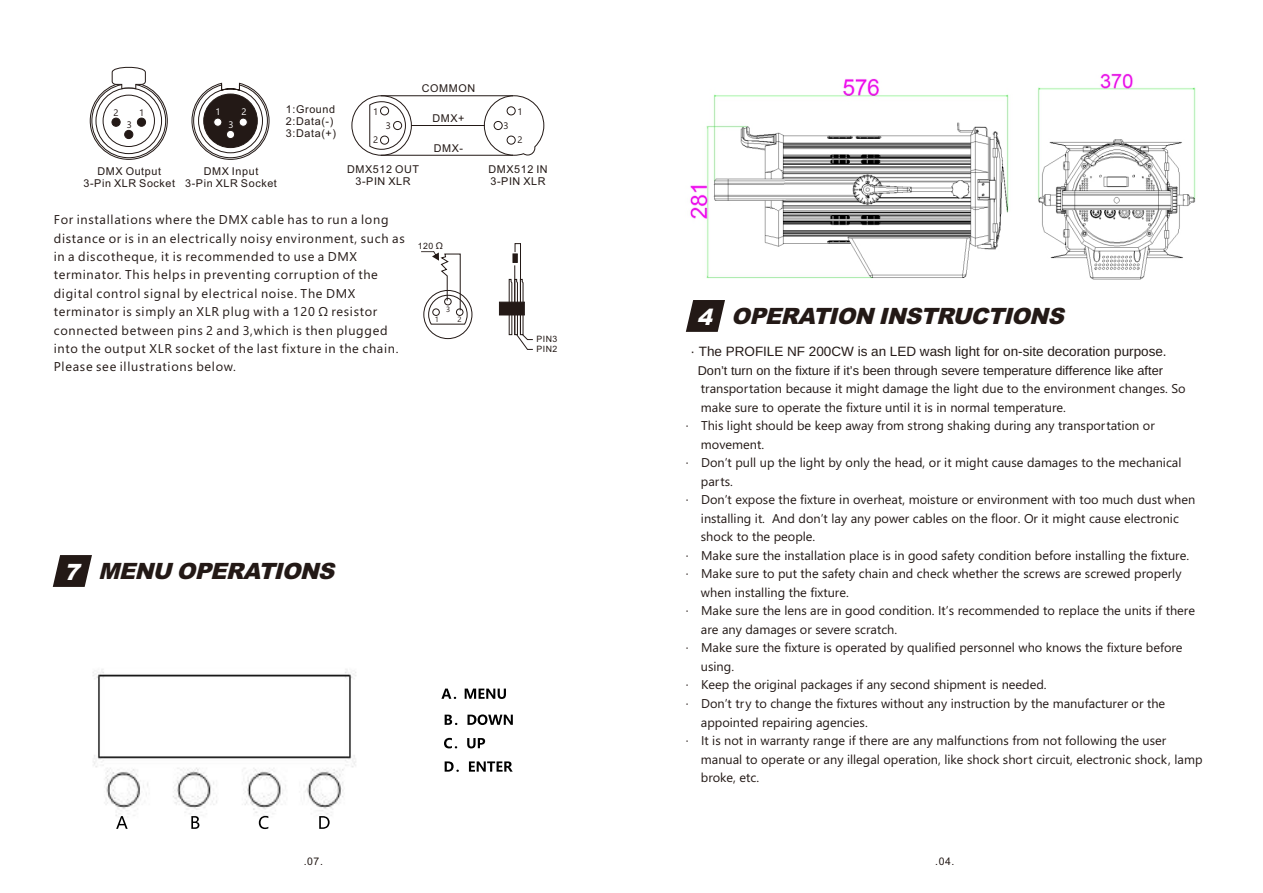
<style>
.page{position:relative;width:1263px;height:893px;background:#fff}
.page>*{position:absolute;margin:0;border:0;box-sizing:border-box;transform-origin:0 0}
.t1{font:italic 900 22.5px "Arial";letter-spacing:-.045em;color:#231916}
.t2{font:13.5px "Arimo";color:#231916}
.t3{font:12.75px "Segoe UI";color:#231916}
.t4{font:12.75px/18.5px "Segoe UI";letter-spacing:.055em;color:#231916}
.t5{font:12.75px "Arimo";color:#231916}
.t6{font:10.8px/12px "Arial";letter-spacing:.055em;color:#231916;text-align:center}
.t7{font:10.5px "Arial";color:#231916}
.t8{font:9.45px "Segoe UI";color:#231916}
.t9{font:9.45px "Segoe UI";color:#fff}
.t10{font:8.7px/10.2px "Arial";letter-spacing:.055em;color:#231916}
.t11{font:7.65px "Segoe UI";color:#231916}
.s1{font-family:"Microsoft Ya Hei"}
.s2{color:#fff}
</style>
<div class="page">
<img style="left:1038px;top:74px;width:158px;height:206px">
<img style="left:690px;top:79px;width:319px;height:200px">
<svg style="left:686px;top:300px;width:39px;height:32px"></svg>
<svg style="left:53px;top:555px;width:39px;height:32px"></svg>
<svg style="left:441px;top:689px;width:15px;height:10px"></svg>
<svg style="left:465px;top:689px;width:41px;height:10px"></svg>
<svg style="left:445px;top:715px;width:12px;height:10px"></svg>
<svg style="left:467px;top:714px;width:46px;height:11px"></svg>
<svg style="left:444px;top:738px;width:13px;height:10px"></svg>
<svg style="left:467px;top:738px;width:18px;height:10px"></svg>
<svg style="left:445px;top:761px;width:14px;height:11px"></svg>
<svg style="left:469px;top:761px;width:44px;height:11px"></svg>
<img style="left:93px;top:669px;width:263px;height:155px">
<svg style="left:116px;top:816px;width:12px;height:13px"></svg>
<svg style="left:191px;top:816px;width:8px;height:13px"></svg>
<svg style="left:259px;top:816px;width:9px;height:13px"></svg>
<svg style="left:319px;top:816px;width:11px;height:13px"></svg>
<svg style="left:191px;top:82px;width:79px;height:78px"></svg>
<div style="left:198px;top:88px;width:65px;height:65px;border:1px solid #231916;border-radius:50%"></div>
<div style="left:203px;top:94px;width:55px;height:54px;background:#231916;border:1px solid #231916;border-radius:50%"></div>
<div style="left:213px;top:118px;width:9px;height:9px;background:#fff;border:1px solid #231916;border-radius:50%"></div>
<div style="left:239px;top:118px;width:9px;height:9px;background:#fff;border:1px solid #231916;border-radius:50%"></div>
<div style="left:226px;top:130px;width:9px;height:9px;background:#fff;border:1px solid #231916;border-radius:50%"></div>
<svg style="left:89px;top:66px;width:79px;height:94px"></svg>
<div style="left:351px;top:95px;width:61px;height:61px;border:1px solid #231916;border-radius:50%"></div>
<svg style="left:369px;top:101px;width:37px;height:49px"></svg>
<div style="left:380px;top:106px;width:9px;height:9px;border:1px solid #231916;border-radius:50%"></div>
<div style="left:380px;top:136px;width:9px;height:9px;border:1px solid #231916;border-radius:50%"></div>
<div style="left:393px;top:121px;width:9px;height:9px;border:1px solid #231916;border-radius:50%"></div>
<svg style="left:483px;top:95px;width:62px;height:61px"></svg>
<div style="left:507px;top:106px;width:9px;height:9px;border:1px solid #231916;border-radius:50%"></div>
<div style="left:507px;top:136px;width:9px;height:9px;border:1px solid #231916;border-radius:50%"></div>
<div style="left:494px;top:121px;width:9px;height:9px;border:1px solid #231916;border-radius:50%"></div>
<hr style="left:381px;top:95px;width:132px;height:1px;background:#231916">
<hr style="left:381px;top:155px;width:132px;height:1px;background:#231916">
<hr style="left:411px;top:125px;width:74px;height:1px;background:#231916">
<div style="left:423px;top:290px;width:49px;height:49px;border:1px solid #231916;border-radius:50%"></div>
<div style="left:499px;top:302px;width:26px;height:13px;background:#231916;border:1px solid #231916"></div>
<svg style="left:508px;top:243px;width:25px;height:107px"></svg>
<svg style="left:421px;top:251px;width:47px;height:74px"></svg>
<p class="t8" style="left:114px;top:109px;width:7px">2</p>
<p class="t8" style="left:139px;top:109px;width:7px">1</p>
<p class="t8" style="left:127px;top:121px;width:7px">3</p>
<p class="t9" style="left:216px;top:108px;width:7px">1</p>
<p class="t9" style="left:241px;top:108px;width:7px">2</p>
<p class="t9" style="left:228px;top:121px;width:7px">3</p>
<p class="t6" style="left:286px;top:104px;width:52px;text-align:left">1:Ground<br>2:Data(-)<br>3:Data(+)</p>
<p class="t8" style="left:373px;top:108px;width:7px">1</p>
<p class="t8" style="left:373px;top:136px;width:7px">2</p>
<p class="t8" style="left:386px;top:122px;width:7px">3</p>
<p class="t6" style="left:422px;top:83px;width:55px">COMMON</p>
<p class="t6" style="left:432px;top:113px;width:34px">DMX+</p>
<p class="t6" style="left:434px;top:143px;width:31px">DMX-</p>
<p class="t6" style="left:83px;top:166px;width:93px">DMX Output<br>3-Pin XLR Socket</p>
<p class="t6" style="left:185px;top:166px;width:93px">DMX Input<br>3-Pin XLR Socket</p>
<p class="t6" style="left:347px;top:164px;width:74px">DMX512 OUT<br>3-PIN XLR</p>
<p class="t4" style="left:54px;top:212px;width:352px">For installations where the DMX cable has to run a long distance or is in an electrically noisy environment, such as in a discotheque, it is recommended to use a DMX terminator. This helps in preventing corruption of the digital control signal by electrical noise. The DMX terminator is simply an XLR plug with a 120 Ω resistor connected between pins 2 and 3,which is then plugged into the output XLR socket of the last fixture in the chain.<br>Please see illustrations below.</p>
<p class="t10" style="left:418px;top:241px;width:27px">120 <span class="s1">Ω</span></p>
<p class="t11" style="left:446px;top:306px;width:6px">3</p>
<p class="t11" style="left:435px;top:317px;width:6px">1</p>
<p class="t11" style="left:458px;top:317px;width:6px">2</p>
<p class="t8" style="left:503px;top:122px;width:7px">3</p>
<p class="t8" style="left:517px;top:108px;width:7px">1</p>
<p class="t8" style="left:517px;top:136px;width:7px">2</p>
<p class="t6" style="left:488px;top:164px;width:61px;text-align:left">DMX512 IN<br>3-PIN XLR</p>
<p class="t10" style="left:536px;top:335px;width:22px">PIN3<br>PIN2</p>
<h1 class="t1" style="left:64px;top:563px;width:277px"><span class="s2">7</span> MENU OPERATIONS</h1>
<h1 class="t1" style="left:697px;top:308px;width:373px"><span class="s2">4</span> OPERATION INSTRUCTIONS</h1>
<p class="t2" style="left:690px;top:344px;width:478px">· The PROFILE NF 200CW is an LED wash light for on-site decoration purpose.</p>
<p class="t5" style="left:698px;top:363px;width:467px">Don’t turn on the fixture if it’s been through severe temperature difference like after</p>
<p class="t3" style="left:701px;top:384px;width:486px">transportation because it might damage the light due to the environment changes. So</p>
<p class="t3" style="left:701px;top:402px;width:367px">make sure to operate the fixture until it is in normal temperature.</p>
<p class="t3" style="left:686px;top:421px;width:470px">· This light should be keep away from strong shaking during any transportation or</p>
<p class="t3" style="left:701px;top:439px;width:65px">movement.</p>
<p class="t3" style="left:686px;top:458px;width:497px">· Don’t pull up the light by only the head, or it might cause damages to the mechanical</p>
<p class="t3" style="left:701px;top:476px;width:33px">parts.</p>
<p class="t3" style="left:686px;top:495px;width:511px">· Don’t expose the fixture in overheat, moisture or environment with too much dust when</p>
<p class="t3" style="left:701px;top:514px;width:479px">installing it. And don’t lay any power cables on the floor. Or it might cause electronic</p>
<p class="t3" style="left:701px;top:532px;width:116px">shock to the people.</p>
<p class="t3" style="left:686px;top:551px;width:505px">· Make sure the installation place is in good safety condition before installing the fixture.</p>
<p class="t3" style="left:686px;top:569px;width:497px">· Make sure to put the safety chain and check whether the screws are screwed properly</p>
<p class="t3" style="left:701px;top:587px;width:149px">when installing the fixture.</p>
<p class="t3" style="left:686px;top:606px;width:511px">· Make sure the lens are in good condition. It’s recommended to replace the units if there</p>
<p class="t3" style="left:701px;top:625px;width:198px">are any damages or severe scratch.</p>
<p class="t3" style="left:686px;top:643px;width:498px">· Make sure the fixture is operated by qualified personnel who knows the fixture before</p>
<p class="t3" style="left:701px;top:662px;width:35px">using.</p>
<p class="t3" style="left:686px;top:680px;width:362px">· Keep the original packages if any second shipment is needed.</p>
<p class="t3" style="left:686px;top:699px;width:481px">· Don’t try to change the fixtures without any instruction by the manufacturer or the</p>
<p class="t3" style="left:701px;top:717px;width:168px">appointed repairing agencies.</p>
<p class="t3" style="left:686px;top:736px;width:482px">· It is not in warranty range if there are any malfunctions from not following the user</p>
<p class="t3" style="left:701px;top:754px;width:503px">manual to operate or any illegal operation, like shock short circuit, electronic shock, lamp</p>
<p class="t3" style="left:701px;top:773px;width:60px">broke, etc.</p>
<p class="t7" style="left:304px;top:857px;width:21px">.07.</p>
<p class="t7" style="left:935px;top:857px;width:21px">.04.</p>
</div>
